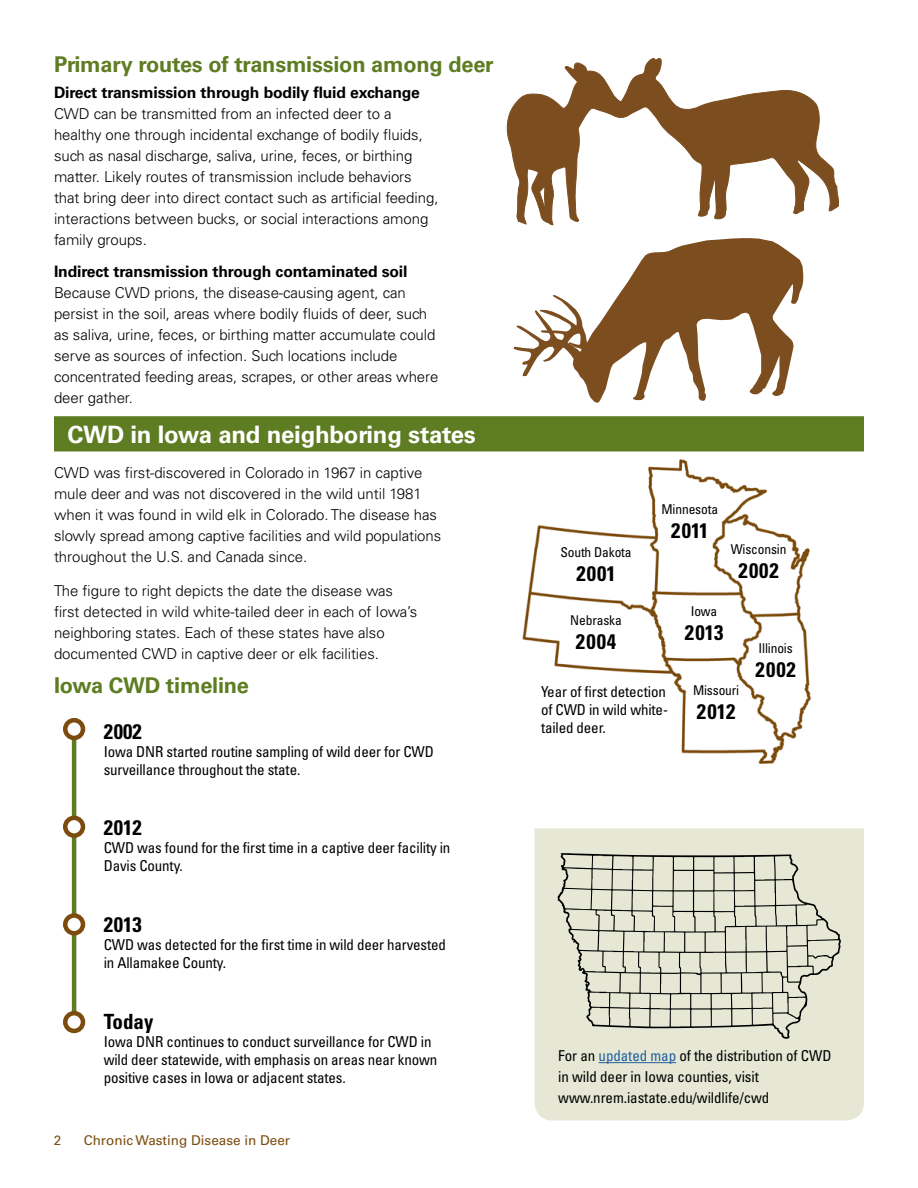
<style>
.page{position:relative;width:918px;height:1188px;background:#fff}
.page>*{position:absolute;margin:0;border:0;box-sizing:border-box;transform-origin:0 0}
.Header_1_white_text{font:700 24px "Univers LT Std";letter-spacing:-.01em;color:#fff}
.Header_2{font:700 21.75px "Univers LT Std";letter-spacing:-.01em;color:#5e7d23}
.t1{font:700 condensed 21px "Univers LT Std";letter-spacing:.02em;color:#000}
.Subhead{font:700 15.75px "Univers LT Std";letter-spacing:-.01em;color:#000}
.Body_copy{font:300 15px/21px "Univers LT Std";letter-spacing:-.005em;color:#000}
.Body_copy-2{font:condensed 15px/18px "Univers LT Std";letter-spacing:-.01em;color:#000}
.t2{font:condensed 13.5px "Univers LT Std";letter-spacing:-.01em;color:#000}
.t3{font:13.5px "Univers LT Std";color:#7c4c0f}
.s1{color:#215e9e}
</style>
<div class="page">
<div style="left:535px;top:828px;width:329px;height:292px;background:#e6e8d5"></div>
<img style="left:522px;top:459px;width:290px;height:305px">
<svg style="left:514px;top:238px;width:289px;height:165px"></svg>
<svg style="left:507px;top:58px;width:332px;height:167px"></svg>
<svg style="left:698px;top:202px;width:29px;height:23px"></svg>
<svg style="left:793px;top:202px;width:11px;height:12px"></svg>
<svg style="left:829px;top:206px;width:9px;height:6px"></svg>
<svg style="left:569px;top:213px;width:10px;height:9px"></svg>
<svg style="left:539px;top:185px;width:15px;height:40px"></svg>
<svg style="left:517px;top:209px;width:10px;height:15px"></svg>
<div style="left:54px;top:416px;width:810px;height:35px;background:#5e7d23"></div>
<hr style="left:599px;top:1062px;width:77px;height:1px;background:#215e9e">
<hr style="left:72px;top:719px;width:4px;height:303px;background:#5e7d23">
<svg style="left:65px;top:720px;width:18px;height:18px"></svg>
<div style="left:63px;top:718px;width:22px;height:22px;border:4px solid #7c4c0f;border-radius:50%"></div>
<svg style="left:65px;top:818px;width:18px;height:18px"></svg>
<div style="left:63px;top:816px;width:22px;height:22px;border:4px solid #7c4c0f;border-radius:50%"></div>
<svg style="left:65px;top:916px;width:18px;height:17px"></svg>
<div style="left:63px;top:913px;width:22px;height:23px;border:4px solid #7c4c0f;border-radius:50%"></div>
<svg style="left:65px;top:1013px;width:18px;height:18px"></svg>
<div style="left:63px;top:1011px;width:22px;height:22px;border:4px solid #7c4c0f;border-radius:50%"></div>
<svg style="left:557px;top:853px;width:284px;height:186px;fill:#e6e8d5"></svg>
<h3 class="Header_2" style="left:54px;top:52px;width:441px">Primary routes of transmission among deer</h3>
<h4 class="Subhead" style="left:54px;top:83px;width:367px">Direct transmission through bodily fluid exchange</h4>
<p class="Body_copy" style="left:54px;top:103px;width:386px">CWD can be transmitted from an infected deer to a healthy one through incidental exchange of bodily fluids, such as nasal discharge, saliva, urine, feces, or birthing matter. Likely routes of transmission include behaviors that bring deer into direct contact such as artificial feeding, interactions between bucks, or social interactions among family groups.</p>
<h4 class="Subhead" style="left:54px;top:262px;width:355px">Indirect transmission through contaminated soil</h4>
<p class="Body_copy" style="left:54px;top:282px;width:386px">Because CWD prions, the disease-causing agent, can persist in the soil, areas where bodily fluids of deer, such as saliva, urine, feces, or birthing matter accumulate could serve as sources of infection. Such locations include concentrated feeding areas, scrapes, or other areas where deer gather.</p>
<h2 class="Header_1_white_text" style="left:67px;top:421px;width:410px">CWD in Iowa and neighboring states</h2>
<p class="Body_copy" style="left:54px;top:462px;width:389px">CWD was first-discovered in Colorado in 1967 in captive mule deer and was not discovered in the wild until 1981 when it was found in wild elk in Colorado. The disease has slowly spread among captive facilities and wild populations throughout the U.S. and Canada since.</p>
<p class="Body_copy" style="left:54px;top:580px;width:365px">The figure to right depicts the date the disease was first detected in wild white-tailed deer in each of Iowa’s neighboring states. Each of these states have also documented CWD in captive deer or elk facilities.</p>
<h3 class="Header_2" style="left:54px;top:672px;width:197px">Iowa CWD timeline</h3>
<p class="t1" style="left:104px;top:718px;width:40px">2002</p>
<p class="Body_copy-2" style="left:104px;top:742px;width:332px">Iowa DNR started routine sampling of wild deer for CWD surveillance throughout the state.</p>
<p class="t1" style="left:104px;top:815px;width:40px">2012</p>
<p class="Body_copy-2" style="left:104px;top:839px;width:348px">CWD was found for the first time in a captive deer facility in<br>Davis County.</p>
<p class="t1" style="left:104px;top:912px;width:40px">2013</p>
<p class="Body_copy-2" style="left:104px;top:936px;width:344px">CWD was detected for the first time in wild deer harvested in Allamakee County.</p>
<p class="t1" style="left:104px;top:1008px;width:51px">Today</p>
<p class="Body_copy-2" style="left:104px;top:1032px;width:335px">Iowa DNR continues to conduct surveillance for CWD in wild deer statewide, with emphasis on areas near known positive cases in Iowa or adjacent states.</p>
<p class="t3" style="left:54px;top:1132px;width:9px">2</p>
<p class="t3" style="left:84px;top:1132px;width:208px">Chronic Wasting Disease in Deer</p>
<p class="t2" style="left:560px;top:544px;width:73px">South Dakota</p>
<p class="t1" style="left:576px;top:561px;width:41px">2001</p>
<p class="t2" style="left:570px;top:611px;width:53px">Nebraska</p>
<p class="t1" style="left:576px;top:628px;width:42px">2004</p>
<p class="t2" style="left:662px;top:500px;width:58px">Minnesota</p>
<p class="t1" style="left:671px;top:517px;width:39px">2011</p>
<p class="t2" style="left:731px;top:541px;width:57px">Wisconsin</p>
<p class="t1" style="left:739px;top:558px;width:42px">2002</p>
<p class="t2" style="left:691px;top:602px;width:28px">Iowa</p>
<p class="t1" style="left:685px;top:619px;width:40px">2013</p>
<p class="t2" style="left:759px;top:639px;width:36px">Illinois</p>
<p class="t1" style="left:756px;top:656px;width:42px">2002</p>
<p class="Body_copy-2" style="left:541px;top:682px;width:128px">Year of first detection of CWD in wild white&shy;tailed deer.</p>
<p class="t2" style="left:693px;top:682px;width:48px">Missouri</p>
<p class="t1" style="left:697px;top:699px;width:40px">2012</p>
<p class="Body_copy-2" style="left:558px;top:1045px;width:275px;line-height:21px">For an <span class="s1">updated map</span> of the distribution of CWD in wild deer in Iowa counties, visit www.nrem.iastate.edu/wildlife/cwd</p>
</div>
